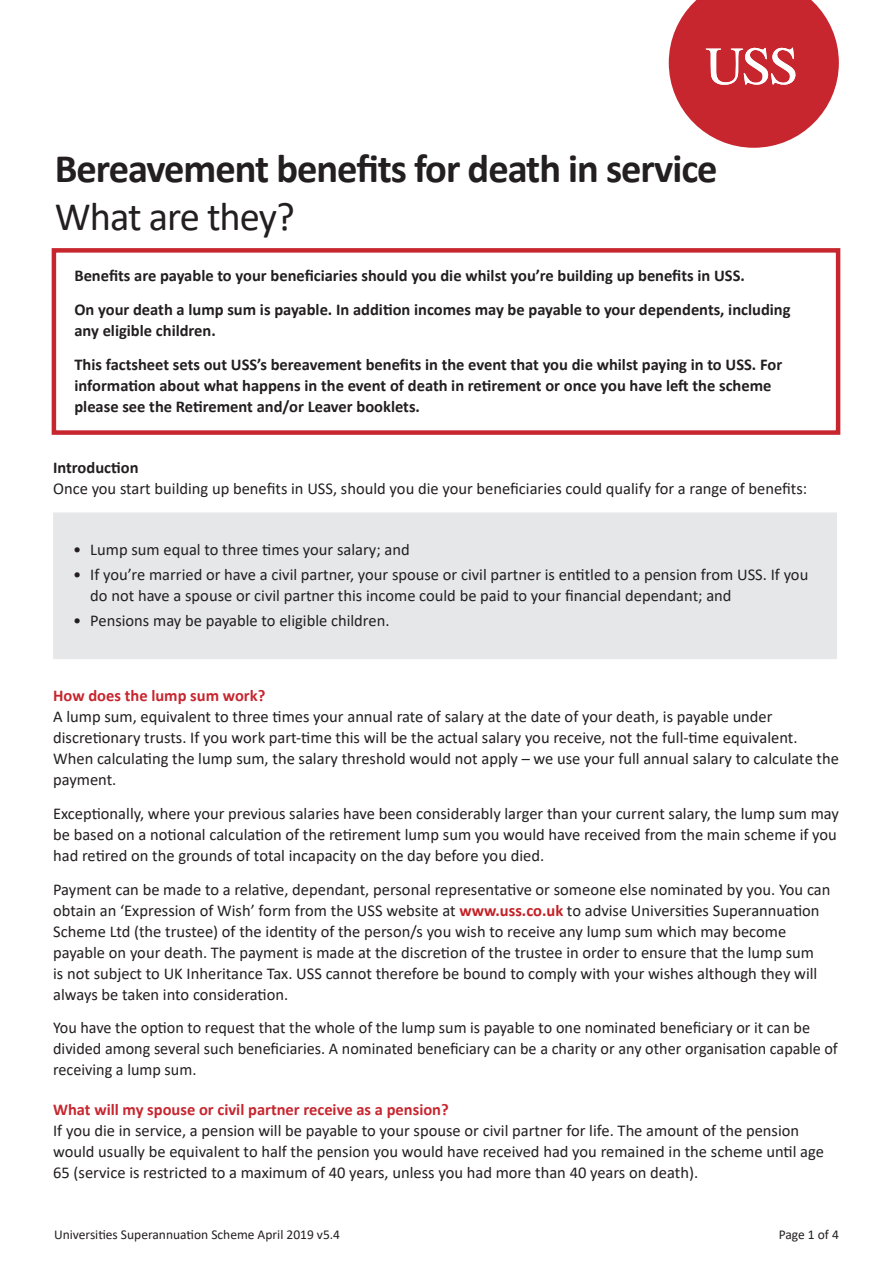
<style>
.page{position:relative;width:893px;height:1263px;background:#fff}
.page>*{position:absolute;margin:0;border:0;box-sizing:border-box;transform-origin:0 0}
.t1{font:700 40.5px "Calibri";letter-spacing:-.025em;color:#231f20}
.t2{font:40.5px "Calibri";letter-spacing:-.025em;color:#231f20}
.t3{font:16.5px/21px "Calibri";color:#231f20}
.t4{font:700 16.5px/21px "Calibri";color:#231f20}
.t5{font:13.5px "Calibri";color:#231f20}
.s1{font-weight:700}
.s2{font-weight:700;color:#c7262f}
.s3{font-weight:700;color:#c32025}
</style>
<div class="page">
<div style="left:52px;top:248px;width:788px;height:187px;background:#fff;border:4px solid #c7262f"></div>
<svg style="left:669px;top:0;width:170px;height:148px"></svg>
<div style="left:53px;top:512px;width:784px;height:147px;background:#e6e7e9"></div>
<p class="t1" style="left:55px;top:140px;width:664px">Bereavement benefits for death in service</p>
<p class="t2" style="left:55px;top:189px;width:242px">What are they?</p>
<p class="t4" style="left:74px;top:265px;width:672px">Benefits are payable to your beneficiaries should you die whilst you’re building up benefits in USS.</p>
<p class="t4" style="left:74px;top:299px;width:718px">On your death a lump sum is payable. In addition incomes may be payable to your dependents, including any eligible children.</p>
<p class="t4" style="left:74px;top:354px;width:709px">This factsheet sets out USS’s bereavement benefits in the event that you die whilst paying in to USS. For information about what happens in the event of death in retirement or once you have left the scheme please see the Retirement and/or Leaver booklets.</p>
<p class="t3" style="left:53px;top:456px;width:756px"><span class="s1">Introduction<br></span>Once you start building up benefits in USS, should you die your beneficiaries could qualify for a range of benefits:</p>
<p class="t3" style="left:73px;top:538px;width:338px">• Lump sum equal to three times your salary; and</p>
<p class="t3" style="left:90px;top:564px;width:719px;text-indent:-17px">• If you’re married or have a civil partner, your spouse or civil partner is entitled to a pension from USS. If you do not have a spouse or civil partner this income could be paid to your financial dependant; and</p>
<p class="t3" style="left:73px;top:610px;width:318px">• Pensions may be payable to eligible children.</p>
<p class="t3" style="left:53px;top:685px;width:787px"><span class="s2">How does the lump sum work?<br></span>A lump sum, equivalent to three times your annual rate of salary at the date of your death, is payable under discretionary trusts. If you work part-time this will be the actual salary you receive, not the full-time equivalent.<br>When calculating the lump sum, the salary threshold would not apply – we use your full annual salary to calculate the payment.</p>
<p class="t3" style="left:53px;top:802px;width:787px">Exceptionally, where your previous salaries have been considerably larger than your current salary, the lump sum may be based on a notional calculation of the retirement lump sum you would have received from the main scheme if you had retired on the grounds of total incapacity on the day before you died.</p>
<p class="t3" style="left:53px;top:878px;width:779px">Payment can be made to a relative, dependant, personal representative or someone else nominated by you. You can obtain an ‘Expression of Wish’ form from the USS website at <span class="s3">www.uss.co.uk</span> to advise Universities Superannuation Scheme Ltd (the trustee) of the identity of the person/s you wish to receive any lump sum which may become payable on your death. The payment is made at the discretion of the trustee in order to ensure that the lump sum<br>is not subject to UK Inheritance Tax. USS cannot therefore be bound to comply with your wishes although they will always be taken into consideration.</p>
<p class="t3" style="left:53px;top:1017px;width:786px">You have the option to request that the whole of the lump sum is payable to one nominated beneficiary or it can be divided among several such beneficiaries. A nominated beneficiary can be a charity or any other organisation capable of receiving a lump sum.</p>
<p class="t3" style="left:53px;top:1099px;width:772px"><span class="s2">What will my spouse or civil partner receive as a pension?<br></span>If you die in service, a pension will be payable to your spouse or civil partner for life. The amount of the pension would usually be equivalent to half the pension you would have received had you remained in the scheme until age 65 (service is restricted to a maximum of 40 years, unless you had more than 40 years on death).</p>
<p class="t5" style="left:54px;top:1225px;width:288px">Universities Superannuation Scheme April 2019 v5.4</p>
<p class="t5" style="left:779px;top:1225px;width:62px">Page 1 of 4</p>
</div>
